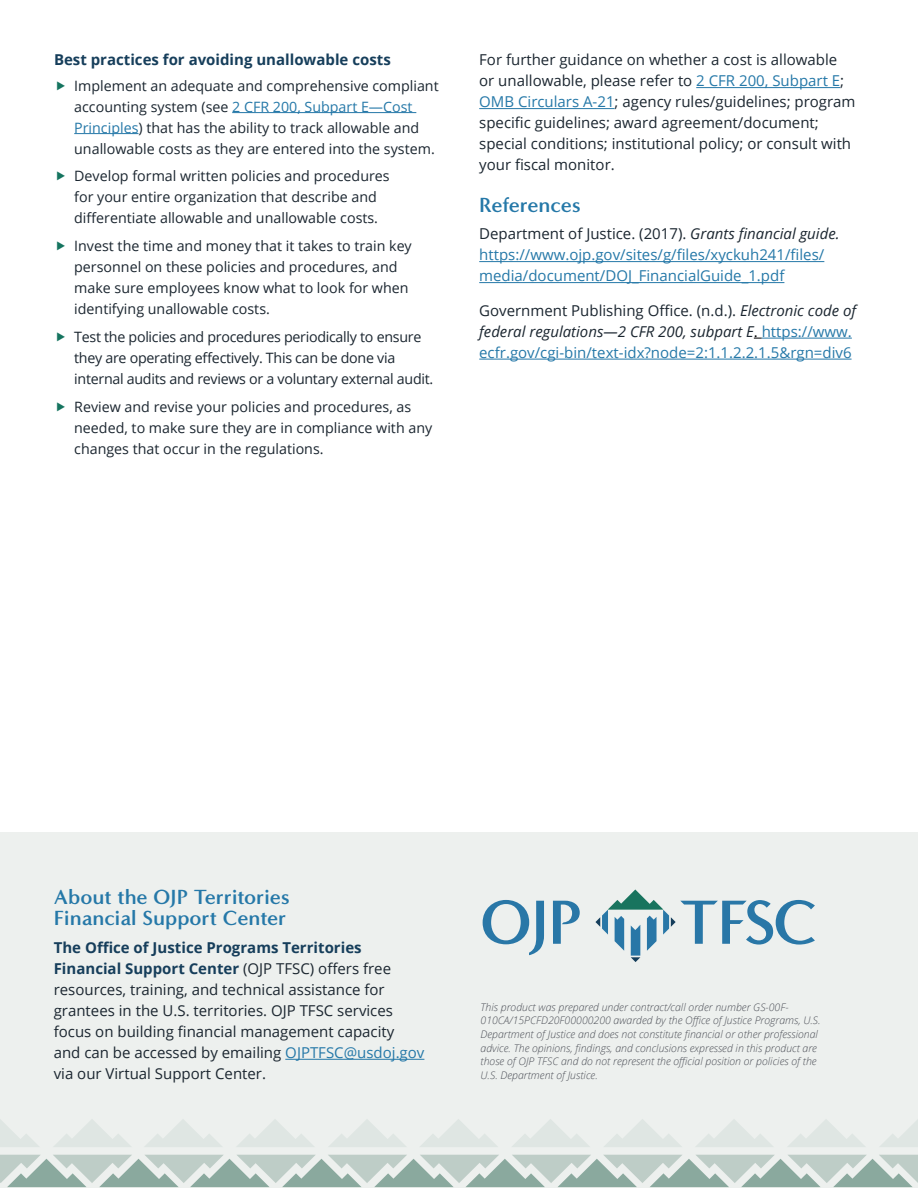
<style>
.page{position:relative;width:918px;height:1188px;background:#fff}
.page>*{position:absolute;margin:0;border:0;box-sizing:border-box;transform-origin:0 0}
.t1{font:700 21px/21px "Minerva Modern";color:#2578a8}
.Body_Text{font:15px/21px "Open Sans";color:#1b2630}
.Body_Text-2{font:15px/21px "Open Sans";color:#2578a8}
.t2{font:700 15px "Open Sans";color:#163e5b}
.t3{font:14.25px/21px "Open Sans";color:#1b2630}
.t4{font:14.25px/21px "Open Sans";letter-spacing:-.02em;color:#1b2630}
.Fine_Print{font:italic 300 10.5px/13.5px "Open Sans";color:#4d5058}
.s1{color:#2578a8}
.s2{color:#1b2630}
.s3{font-style:italic;color:#1b2630}
.s4{color:#000}
.s5{font-weight:700;color:#163e5b}
</style>
<div class="page">
<div style="left:0;top:833px;width:918px;height:355px;background:#edf0ee"></div>
<hr style="left:285px;top:1059px;width:139px;height:1px;background:#2578a8">
<svg style="left:696px;top:1119px;width:77px;height:28px"></svg>
<svg style="left:788px;top:1119px;width:77px;height:28px"></svg>
<svg style="left:880px;top:1120px;width:38px;height:27px"></svg>
<svg style="left:420px;top:1119px;width:78px;height:28px"></svg>
<svg style="left:512px;top:1119px;width:78px;height:28px"></svg>
<svg style="left:604px;top:1119px;width:78px;height:28px"></svg>
<svg style="left:145px;top:1119px;width:77px;height:28px"></svg>
<svg style="left:237px;top:1119px;width:77px;height:28px"></svg>
<svg style="left:329px;top:1119px;width:77px;height:28px"></svg>
<svg style="left:0;top:1119px;width:39px;height:28px"></svg>
<svg style="left:54px;top:1119px;width:77px;height:28px"></svg>
<svg style="left:0;top:1155px;width:918px;height:32px"></svg>
<svg style="left:483px;top:900px;width:61px;height:55px"></svg>
<svg style="left:553px;top:901px;width:27px;height:43px"></svg>
<svg style="left:595px;top:890px;width:220px;height:72px"></svg>
<hr style="left:232px;top:112px;width:184px;height:1px;background:#2578a8">
<hr style="left:74px;top:133px;width:65px;height:1px;background:#2578a8">
<hr style="left:696px;top:87px;width:144px;height:1px;background:#2578a8">
<hr style="left:479px;top:108px;width:136px;height:1px;background:#2578a8">
<hr style="left:479px;top:261px;width:345px;height:1px;background:#2578a8">
<hr style="left:479px;top:282px;width:305px;height:1px;background:#2578a8">
<hr style="left:762px;top:338px;width:90px;height:1px;background:#2578a8">
<hr style="left:479px;top:359px;width:373px;height:1px;background:#2578a8">
<h2 class="t2" style="left:54px;top:49px;width:338px">Best practices for avoiding unallowable costs</h2>
<p class="t3" style="left:74px;top:74px;width:366px">Implement an adequate and comprehensive compliant accounting system (see <span class="s1">2 CFR 200, Subpart E—Cost Principles</span>) that has the ability to track allowable and unallowable costs as they are entered into the system.</p>
<p class="t3" style="left:74px;top:165px;width:317px">Develop formal written policies and procedures for your entire organization that describe and differentiate allowable and unallowable costs.</p>
<p class="t3" style="left:74px;top:235px;width:339px">Invest the time and money that it takes to train key personnel on these policies and procedures, and make sure employees know what to look for when identifying unallowable costs.</p>
<p class="t4" style="left:74px;top:326px;width:361px">Test the policies and procedures periodically to ensure they are operating effectively. This can be done via internal audits and reviews or a voluntary external audit.</p>
<p class="t3" style="left:74px;top:395px;width:360px">Review and revise your policies and procedures, as needed, to make sure they are in compliance with any changes that occur in the regulations.</p>
<p class="Body_Text" style="left:479px;top:49px;width:378px">For further guidance on whether a cost is allowable or unallowable, please refer to <span class="s1">2 CFR 200, Subpart E</span>; <span class="s1">OMB Circulars A-21</span>; agency rules/guidelines; program specific guidelines; award agreement/document; special conditions; institutional policy; or consult with your fiscal monitor.</p>
<h1 class="t1" style="left:479px;top:194px;width:103px">References</h1>
<p class="Body_Text-2" style="left:479px;top:223px;width:362px"><span class="s2">Department of Justice. (2017).</span> <span class="s3">Grants financial guide. </span>https://www.ojp.gov/sites/g/files/xyckuh241/files/ media/document/DOJ_FinancialGuide_1.pdf</p>
<p class="Body_Text-2" style="left:479px;top:300px;width:378px"><span class="s2">Government Publishing Office. (n.d.).</span> <span class="s3">Electronic code of federal regulations—2 CFR 200, subpart E</span><span class="s4">.</span> https://www. ecfr.gov/cgi-bin/text-idx?node=2:1.1.2.2.1.5&amp;rgn=div6</p>
<h1 class="t1" style="left:54px;top:887px;width:238px">About the OJP Territories<br>Financial Support Center</h1>
<p class="Body_Text" style="left:54px;top:937px;width:372px"><span class="s5">The Office of Justice Programs Territories Financial Support Center</span> (OJP TFSC) offers free resources, training, and technical assistance for grantees in the U.S. territories. OJP TFSC services focus on building financial management capacity and can be accessed by emailing <span class="s1">OJPTFSC@usdoj.gov </span>via our Virtual Support Center.</p>
<p class="Fine_Print" style="left:481px;top:1000px;width:342px">This product was prepared under contract/call order number GS-00F-010CA/15PCFD20F00000200 awarded by the Office of Justice Programs, U.S.<br>Department of Justice and does not constitute financial or other professional advice. The opinions, findings, and conclusions expressed in this product are those of OJP TFSC and do not represent the official position or policies of the U.S. Department of Justice.</p>
</div>
